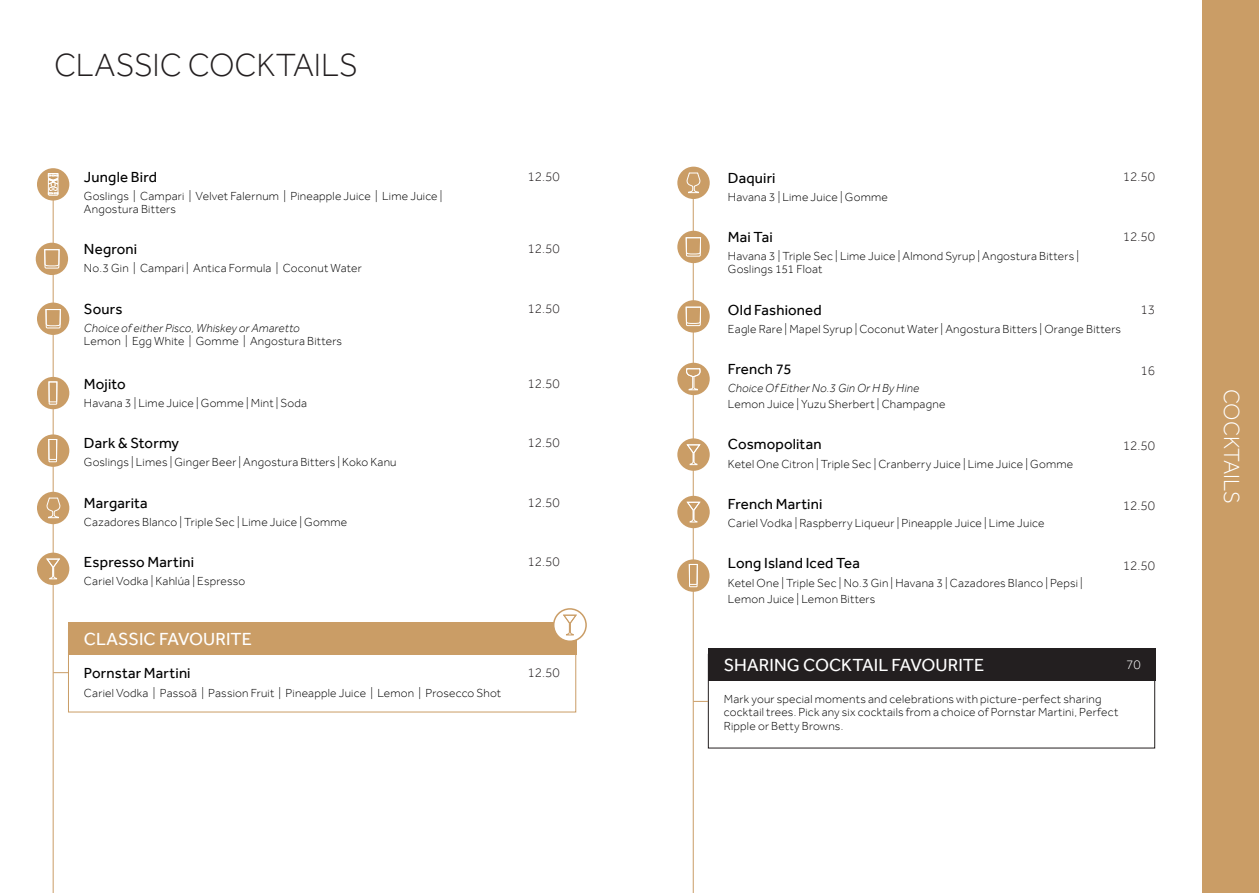
<style>
.page{position:relative;width:1259px;height:893px;background:#fff}
.page>*{position:absolute;margin:0;border:0;box-sizing:border-box;transform-origin:0 0}
.t1{font:300 33px "Effra";color:#231f20}
.t2{font:300 22.5px "Effra";color:#fff}
.t3{font:18px "Effra";color:#fff}
.t4{font:15px "Effra";letter-spacing:.01em;color:#000001}
.t5{font:300 13.5px "Effra";color:#231f20}
.t6{font:300 13.5px "Effra";color:#fff}
.t7{font:300 12px/12.9px "Effra";letter-spacing:.02em;color:#000001}
.t8{font:italic 300 12px "Effra";letter-spacing:.015em;color:#000001}
</style>
<div class="page">
<div style="left:1202px;top:0;width:57px;height:893px;background:#ca9d66"></div>
<div style="left:68px;top:622px;width:508px;height:32px;background:#ca9d66"></div>
<div style="left:708px;top:649px;width:447px;height:32px;background:#231f20"></div>
<div style="left:554px;top:609px;width:32px;height:32px;background:#fff;border-radius:50%"></div>
<div style="left:553px;top:608px;width:34px;height:34px;border:2px solid #ca9d66;border-radius:50%"></div>
<div style="left:677px;top:167px;width:33px;height:32px;background:#ca9d66;border-radius:50%"></div>
<svg style="left:54px;top:672px;width:14px;height:1px"></svg>
<svg style="left:694px;top:701px;width:14px;height:1px"></svg>
<hr style="left:693px;top:183px;width:1px;height:710px;background:#ca9d66">
<hr style="left:53px;top:169px;width:1px;height:724px;background:#ca9d66">
<div style="left:37px;top:168px;width:32px;height:33px;background:#ca9d66;border-radius:50%"></div>
<svg style="left:48px;top:173px;width:11px;height:23px"></svg>
<div style="left:36px;top:243px;width:32px;height:32px;background:#ca9d66;border-radius:50%"></div>
<div style="left:37px;top:303px;width:32px;height:32px;background:#ca9d66;border-radius:50%"></div>
<div style="left:37px;top:377px;width:32px;height:32px;background:#ca9d66;border-radius:50%"></div>
<div style="left:37px;top:434px;width:32px;height:33px;background:#ca9d66;border-radius:50%"></div>
<div style="left:37px;top:492px;width:32px;height:32px;background:#ca9d66;border-radius:50%"></div>
<div style="left:37px;top:553px;width:32px;height:32px;background:#ca9d66;border-radius:50%"></div>
<svg style="left:44px;top:249px;width:17px;height:330px"></svg>
<div style="left:677px;top:231px;width:33px;height:32px;background:#ca9d66;border-radius:50%"></div>
<div style="left:677px;top:300px;width:33px;height:33px;background:#ca9d66;border-radius:50%"></div>
<svg style="left:686px;top:172px;width:14px;height:21px"></svg>
<div style="left:677px;top:363px;width:33px;height:32px;background:#ca9d66;border-radius:50%"></div>
<svg style="left:685px;top:237px;width:16px;height:164px"></svg>
<div style="left:677px;top:496px;width:33px;height:32px;background:#ca9d66;border-radius:50%"></div>
<svg style="left:686px;top:501px;width:14px;height:22px"></svg>
<div style="left:677px;top:438px;width:33px;height:33px;background:#ca9d66;border-radius:50%"></div>
<svg style="left:686px;top:444px;width:14px;height:21px"></svg>
<svg style="left:563px;top:614px;width:14px;height:22px"></svg>
<div style="left:677px;top:559px;width:32px;height:33px;background:#ca9d66;border-radius:50%"></div>
<svg style="left:689px;top:564px;width:9px;height:129px"></svg>
<h1 class="t1" style="left:54px;top:45px;width:305px">CLASSIC COCKTAILS</h1>
<p class="t4" style="left:84px;top:168px;width:75px">Jungle Bird</p>
<p class="t5" style="left:527px;top:168px;width:34px">12.50</p>
<p class="t7" style="left:84px;top:189px;width:360px">Goslings | Campari | Velvet Falernum | Pineapple Juice | Lime Juice |<br>Angostura Bitters</p>
<p class="t4" style="left:84px;top:240px;width:55px">Negroni</p>
<p class="t5" style="left:527px;top:241px;width:34px">12.50</p>
<p class="t7" style="left:84px;top:262px;width:279px">No.3 Gin | Campari | Antica Formula | Coconut Water</p>
<p class="t4" style="left:84px;top:300px;width:40px">Sours</p>
<p class="t5" style="left:527px;top:300px;width:34px">12.50</p>
<p class="t8" style="left:84px;top:321px;width:217px">Choice of either Pisco, Whiskey or Amaretto</p>
<p class="t7" style="left:84px;top:334px;width:260px">Lemon | Egg White | Gomme | Angostura Bitters</p>
<p class="t4" style="left:84px;top:375px;width:43px">Mojito</p>
<p class="t5" style="left:527px;top:375px;width:34px">12.50</p>
<p class="t7" style="left:84px;top:396px;width:225px">Havana 3 | Lime Juice | Gomme | Mint | Soda</p>
<p class="t4" style="left:84px;top:434px;width:97px">Dark &amp; Stormy</p>
<p class="t5" style="left:527px;top:435px;width:34px">12.50</p>
<p class="t7" style="left:84px;top:456px;width:314px">Goslings | Limes | Ginger Beer | Angostura Bitters | Koko Kanu</p>
<p class="t4" style="left:84px;top:494px;width:65px">Margarita</p>
<p class="t5" style="left:527px;top:494px;width:34px">12.50</p>
<p class="t7" style="left:84px;top:515px;width:265px">Cazadores Blanco | Triple Sec | Lime Juice | Gomme</p>
<p class="t4" style="left:84px;top:553px;width:112px">Espresso Martini</p>
<p class="t5" style="left:527px;top:554px;width:34px">12.50</p>
<p class="t7" style="left:84px;top:575px;width:163px">Cariel Vodka | Kahlúa | Espresso</p>
<h3 class="t3" style="left:84px;top:628px;width:169px">CLASSIC FAVOURITE</h3>
<p class="t4" style="left:84px;top:664px;width:108px">Pornstar Martini</p>
<p class="t7" style="left:84px;top:686px;width:419px">Cariel Vodka | Passoã | Passion Fruit | Pineapple Juice | Lemon | Prosecco Shot</p>
<p class="t5" style="left:527px;top:665px;width:34px">12.50</p>
<p class="t5" style="left:1122px;top:168px;width:34px">12.50</p>
<p class="t4" style="left:728px;top:169px;width:49px">Daquiri</p>
<p class="t7" style="left:728px;top:190px;width:161px">Havana 3 | Lime Juice | Gomme</p>
<p class="t4" style="left:728px;top:228px;width:46px">Mai Tai</p>
<p class="t7" style="left:728px;top:250px;width:352px">Havana 3 | Triple Sec | Lime Juice | Almond Syrup | Angostura Bitters |<br>Goslings 151 Float</p>
<p class="t4" style="left:728px;top:301px;width:95px">Old Fashioned</p>
<p class="t7" style="left:728px;top:322px;width:395px">Eagle Rare | Mapel Syrup | Coconut Water | Angostura Bitters | Orange Bitters</p>
<p class="t4" style="left:728px;top:360px;width:65px">French 75</p>
<p class="t8" style="left:728px;top:382px;width:193px">Choice Of Either No.3 Gin Or H By Hine</p>
<p class="t7" style="left:728px;top:397px;width:219px">Lemon Juice | Yuzu Sherbert | Champagne</p>
<p class="t4" style="left:728px;top:436px;width:95px">Cosmopolitan</p>
<p class="t7" style="left:728px;top:457px;width:347px">Ketel One Citron | Triple Sec | Cranberry Juice | Lime Juice | Gomme</p>
<p class="t4" style="left:728px;top:495px;width:96px">French Martini</p>
<p class="t7" style="left:728px;top:516px;width:318px">Cariel Vodka | Raspberry Liqueur | Pineapple Juice | Lime Juice</p>
<p class="t4" style="left:728px;top:555px;width:133px">Long Island Iced Tea</p>
<p class="t7" style="left:728px;top:575px;width:356px;line-height:15.8px">Ketel One | Triple Sec | No.3 Gin | Havana 3 | Cazadores Blanco | Pepsi |<br>Lemon Juice | Lemon Bitters</p>
<p class="t5" style="left:1122px;top:228px;width:34px">12.50</p>
<p class="t5" style="left:1140px;top:302px;width:16px">13</p>
<p class="t5" style="left:1140px;top:362px;width:16px">16</p>
<p class="t5" style="left:1122px;top:437px;width:34px">12.50</p>
<p class="t5" style="left:1122px;top:498px;width:34px">12.50</p>
<p class="t5" style="left:1122px;top:557px;width:34px">12.50</p>
<h3 class="t3" style="left:724px;top:655px;width:262px">SHARING COCKTAIL FAVOURITE</h3>
<p class="t6" style="left:1126px;top:657px;width:16px">70</p>
<p class="t7" style="left:724px;top:692px;width:396px;line-height:13.5px">Mark your special moments and celebrations with picture-perfect sharing cocktail trees. Pick any six cocktails from a choice of Pornstar Martini, Perfect<br>Ripple or Betty Browns.</p>
<h2 class="t2" style="left:1245px;top:389px;width:117px;rotate:90deg">COCKTAILS</h2>
</div>
